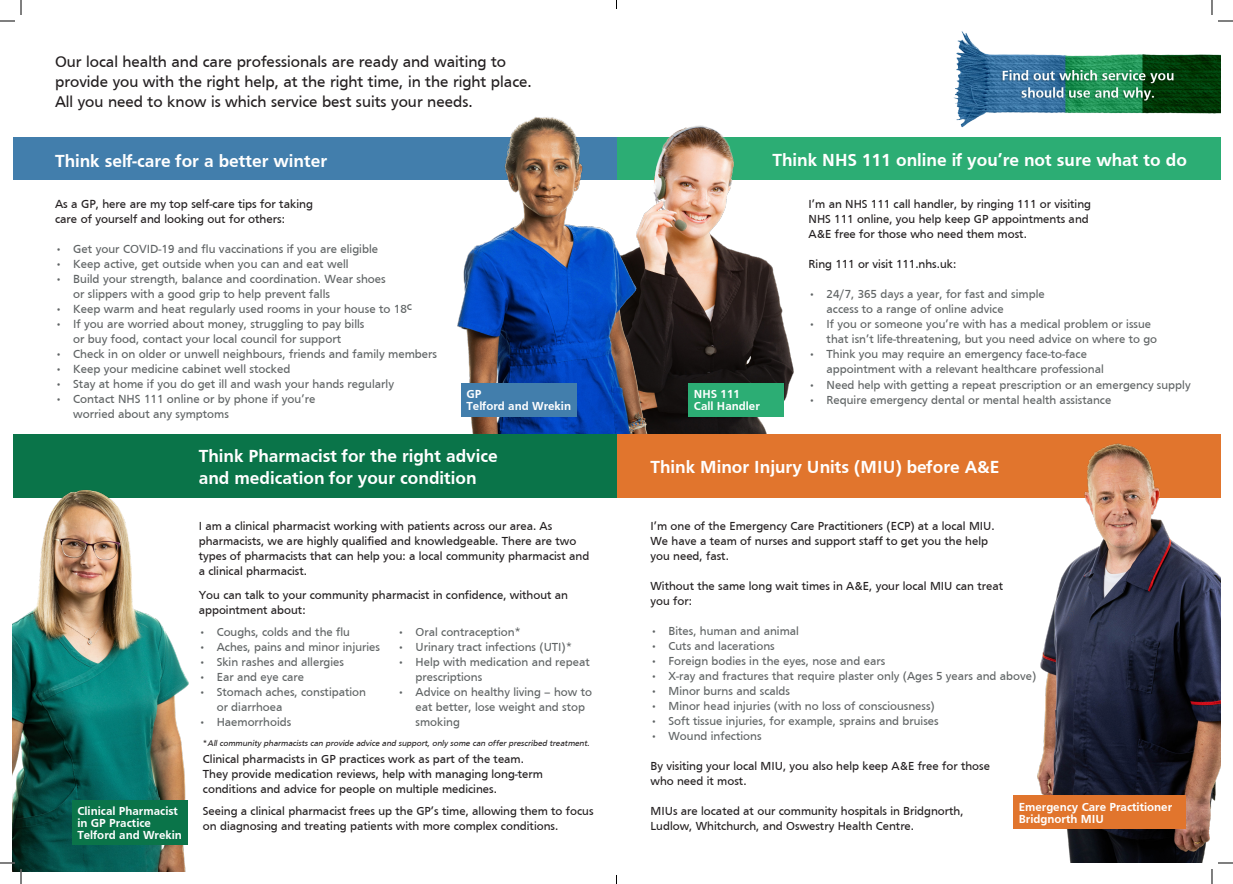
<style>
.page{position:relative;width:1233px;height:884px;background:#fff}
.page>*{position:absolute;margin:0;border:0;box-sizing:border-box;transform-origin:0 0}
.t1{font:700 18px/21.6px "Frutiger";color:#fff}
.t2{font:16px/20px "Frutiger";color:#231f20}
.t3{font:12.1px/15px "Frutiger";color:#606465}
.t4{font:12.1px/15px "Frutiger";color:#231f20}
.t5{font:12px/15px "Frutiger";color:#231f20}
.t6{font:12px/15px "Frutiger";color:#606465}
.t7{font:700 12px/12px "Frutiger";color:#fff}
.t8{font:italic 8.5px "Frutiger";color:#231f20}
.s1{font-size:12px}
.s2{font-style:normal}
</style>
<div class="page">
<div style="left:616px;top:138px;width:604px;height:42px;background:#2cad74"></div>
<div style="left:12px;top:138px;width:604px;height:42px;background:#427eac"></div>
<img style="left:655px;top:125px;width:161px;height:310px">
<img style="left:431px;top:117px;width:224px;height:318px">
<div style="left:616px;top:435px;width:604px;height:63px;background:#e1752d"></div>
<div style="left:12px;top:435px;width:604px;height:63px;background:#0a7449"></div>
<img style="left:12px;top:484px;width:177px;height:387px">
<img style="left:1013px;top:443px;width:207px;height:420px">
<img style="left:953px;top:31px;width:267px;height:97px">
<div style="left:461px;top:383px;width:116px;height:34px;background:#427eac"></div>
<div style="left:1013px;top:796px;width:172px;height:33px;background:#e1752d"></div>
<div style="left:688px;top:383px;width:96px;height:34px;background:#2cad74"></div>
<div style="left:72px;top:800px;width:116px;height:44px;background:#0a7449"></div>
<svg style="left:1218px;top:20px;width:15px;height:2px"></svg>
<svg style="left:1218px;top:862px;width:15px;height:2px"></svg>
<svg style="left:0;top:0;width:22px;height:22px"></svg>
<svg style="left:0;top:862px;width:22px;height:22px"></svg>
<svg style="left:1211px;top:0;width:1px;height:15px"></svg>
<svg style="left:1211px;top:869px;width:1px;height:15px"></svg>
<h2 class="t2" style="left:55px;top:53px;width:478px">Our local health and care professionals are ready and waiting to provide you with the right help, at the right time, in the right place.<br>All you need to know is which service best suits your needs.</h2>
<h1 class="t1" style="left:55px;top:151px;width:274px">Think self-care for a better winter</h1>
<p class="t4" style="left:55px;top:197px;width:259px">As a GP, here are my top self-care tips for taking care of yourself and looking out for others:</p>
<p class="t3" style="left:55px;top:242px;width:325px">• Get your COVID-19 and flu vaccinations if you are eligible</p>
<p class="t3" style="left:55px;top:257px;width:295px">• Keep active, get outside when you can and eat well</p>
<p class="t3" style="left:73px;top:272px;width:314px;text-indent:-18px">• Build your strength, balance and coordination. Wear shoes or slippers with a good grip to help prevent falls</p>
<p class="t3" style="left:55px;top:302px;width:358px">• Keep warm and heat regularly used rooms in your house to 18c</p>
<p class="t3" style="left:55px;top:317px;width:311px;text-align:center">• If you are worried about money, struggling to pay bills or buy food, contact your local council for support</p>
<p class="t3" style="left:55px;top:347px;width:384px">• Check in on older or unwell neighbours, friends and family members</p>
<p class="t3" style="left:55px;top:362px;width:237px">• Keep your medicine cabinet well stocked</p>
<p class="t3" style="left:55px;top:377px;width:340px">• Stay at home if you do get ill and wash your hands regularly</p>
<p class="t3" style="left:73px;top:392px;width:244px;text-indent:-18px">• Contact NHS 111 online or by phone if you’re worried about any <span class="s1">symptoms</span></p>
<p class="t7" style="left:466px;top:389px;width:106px">GP<br>Telford and Wrekin</p>
<h1 class="t1" style="left:199px;top:447px;width:301px">Think Pharmacist for the right advice and medication for your condition</h1>
<p class="t5" style="left:199px;top:519px;width:392px">I am a clinical pharmacist working with patients across our area. As pharmacists, we are highly qualified and knowledgeable. There are two types of pharmacists that can help you: a local community pharmacist and a clinical pharmacist.</p>
<p class="t5" style="left:199px;top:588px;width:371px">You can talk to your community pharmacist in confidence, without an appointment about:</p>
<p class="t6" style="left:199px;top:625px;width:153px">• Coughs, colds and the flu</p>
<p class="t6" style="left:199px;top:640px;width:183px">• Aches, pains and minor injuries</p>
<p class="t6" style="left:199px;top:655px;width:147px">• Skin rashes and allergies</p>
<p class="t6" style="left:199px;top:670px;width:107px">• Ear and eye care</p>
<p class="t6" style="left:217px;top:685px;width:151px;text-indent:-18px">• Stomach aches, constipation or diarrhoea</p>
<p class="t6" style="left:199px;top:715px;width:94px">• Haemorrhoids</p>
<p class="t6" style="left:397px;top:625px;width:125px">• Oral contraception*</p>
<p class="t6" style="left:397px;top:640px;width:176px">• Urinary tract infections (UTI)*</p>
<p class="t6" style="left:415px;top:655px;width:176px;text-indent:-18px">• Help with medication and repeat prescriptions</p>
<p class="t6" style="left:415px;top:685px;width:178px;text-indent:-18px">• Advice on healthy living – how to eat better, lose weight and stop smoking</p>
<p class="t8" style="left:203px;top:740px;width:389px"><span class="s2">*</span> All community pharmacists can provide advice and support, only some can offer prescribed treatment.</p>
<p class="t7" style="left:77px;top:806px;width:106px">Clinical Pharmacist in GP Practice<br>Telford and Wrekin</p>
<p class="t5" style="left:203px;top:753px;width:341px">Clinical pharmacists in GP practices work as part of the team.<br>They provide medication reviews, help with managing long-term conditions and advice for people on multiple medicines.</p>
<p class="t5" style="left:203px;top:804px;width:392px">Seeing a clinical pharmacist frees up the GP’s time, allowing them to focus on diagnosing and treating patients with more complex conditions.</p>
<p class="t7" style="left:694px;top:389px;width:67px">NHS 111<br>Call Handler</p>
<h1 class="t1" style="left:772px;top:151px;width:416px">Think NHS 111 online if you’re not sure what to do</h1>
<p class="t5" style="left:808px;top:198px;width:284px">I’m an NHS 111 call handler, by ringing 111 or visiting<br>NHS 111 online, you help keep GP appointments and<br>A&amp;E free for those who need them most.</p>
<p class="t5" style="left:808px;top:258px;width:149px">Ring 111 or visit 111.nhs.uk:</p>
<p class="t6" style="left:826px;top:288px;width:219px;text-indent:-18px">• 24/7, 365 days a year, for fast and simple access to a range of online advice</p>
<p class="t6" style="left:826px;top:318px;width:332px;text-indent:-18px">• If you or someone you’re with has a medical problem or issue that isn’t life-threatening, but you need advice on where to go</p>
<p class="t6" style="left:826px;top:348px;width:279px;text-indent:-18px">• Think you may require an emergency face-to-face appointment with a relevant healthcare professional</p>
<p class="t6" style="left:808px;top:378px;width:383px">• Need help with getting a repeat prescription or an emergency supply</p>
<p class="t6" style="left:808px;top:393px;width:304px">• Require emergency dental or mental health assistance</p>
<h1 class="t1" style="left:650px;top:458px;width:350px">Think Minor Injury Units (MIU) before A&amp;E</h1>
<p class="t5" style="left:650px;top:519px;width:346px">I’m one of the Emergency Care Practitioners (ECP) at a local MIU.<br>We have a team of nurses and support staff to get you the help you need, fast.</p>
<p class="t5" style="left:650px;top:579px;width:354px">Without the same long wait times in A&amp;E, your local MIU can treat you for:</p>
<p class="t6" style="left:650px;top:624px;width:150px">• Bites, human and animal</p>
<p class="t6" style="left:650px;top:639px;width:126px">• Cuts and lacerations</p>
<p class="t6" style="left:650px;top:654px;width:236px">• Foreign bodies in the eyes, nose and ears</p>
<p class="t6" style="left:650px;top:669px;width:387px">• X-ray and fractures that require plaster only (Ages 5 years and above)</p>
<p class="t6" style="left:650px;top:684px;width:141px">• Minor burns and scalds</p>
<p class="t6" style="left:650px;top:699px;width:286px">• Minor head injuries (with no loss of consciousness)</p>
<p class="t6" style="left:650px;top:714px;width:290px">• Soft tissue injuries, for example, sprains and bruises</p>
<p class="t6" style="left:650px;top:729px;width:113px">• Wound infections</p>
<p class="t5" style="left:650px;top:759px;width:341px">By visiting your local MIU, you also help keep A&amp;E free for those who need it most.</p>
<p class="t5" style="left:650px;top:804px;width:314px">MIUs are located at our community hospitals in Bridgnorth,<br>Ludlow, Whitchurch, and Oswestry Health Centre.</p>
<p class="t7" style="left:1018px;top:802px;width:155px">Emergency Care Practitioner<br>Bridgnorth MIU</p>
</div>
